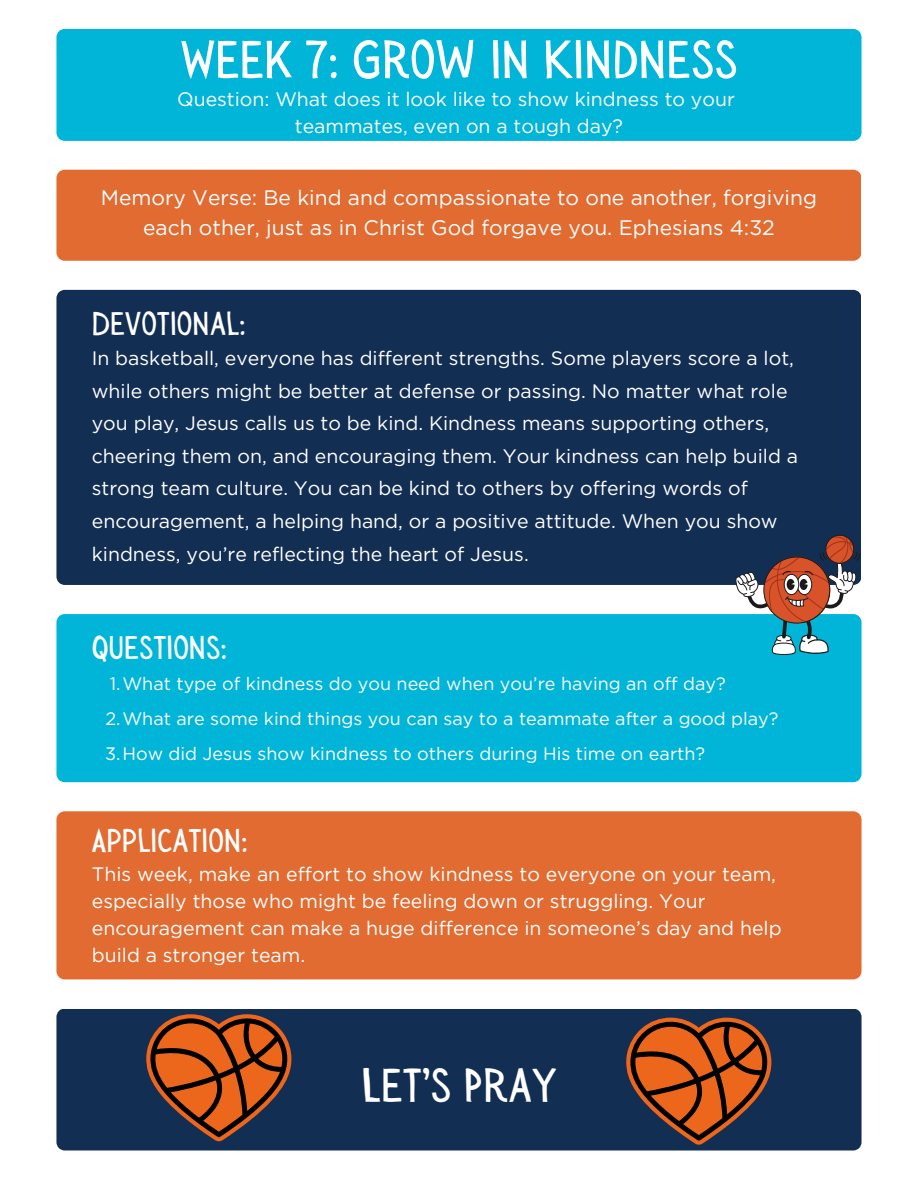
<style>
.page{position:relative;width:918px;height:1188px;background:#fff}
.page>*{position:absolute;margin:0;border:0;box-sizing:border-box;transform-origin:0 0}
.t1{font:54px "Sensa Wild Fill";color:#fff}
.t2{font:48px "Sensa Wild Fill";color:#fff}
.t3{font:33px "Sensa Wild Fill";color:#fff}
.t4{font:21px/29.2px "Gotham";color:#fff;text-align:center}
.t5{font:19.5px/32.7px "Gotham";color:#fff}
.t6{font:18px "Gotham";color:#fff}
</style>
<div class="page">
<div style="left:56px;top:811px;width:806px;height:168px;background:#e16b30"></div>
<div style="left:56px;top:1009px;width:806px;height:142px;background:#132e53"></div>
<div style="left:56px;top:290px;width:805px;height:295px;background:#132e53"></div>
<div style="left:56px;top:170px;width:805px;height:91px;background:#e16b30"></div>
<div style="left:56px;top:29px;width:806px;height:112px;background:#00b5d7"></div>
<div style="left:56px;top:614px;width:806px;height:168px;background:#00b5d7"></div>
<svg style="left:735px;top:534px;width:126px;height:122px"></svg>
<svg style="left:146px;top:1014px;width:145px;height:127px"></svg>
<svg style="left:626px;top:1018px;width:145px;height:127px"></svg>
<h1 class="t1" style="left:180px;top:30px;width:559px">WEEK 7: GROW IN KINDNESS</h1>
<p class="t5" style="left:177px;top:87px;width:559px;line-height:27px;text-align:center">Question: What does it look like to show kindness to your teammates, even on a tough day?</p>
<h4 class="t4" style="left:101px;top:184px;width:718px">Memory Verse: Be kind and compassionate to one another, forgiving each other, just as in Christ God forgave you. Ephesians 4:32</h4>
<h4 class="t3" style="left:92px;top:305px;width:156px">DEVOTIONAL:</h4>
<h4 class="t5" style="left:92px;top:343px;width:708px">In basketball, everyone has different strengths. Some players score a lot, while others might be better at defense or passing. No matter what role you play, Jesus calls us to be kind. Kindness means supporting others, cheering them on, and encouraging them. Your kindness can help build a strong team culture. You can be kind to others by offering words of encouragement, a helping hand, or a positive attitude. When you show kindness, you’re reflecting the heart of Jesus.</h4>
<h3 class="t3" style="left:92px;top:630px;width:137px">QUESTIONS:</h3>
<p class="t6" style="left:110px;top:676px;width:618px">1.What type of kindness do you need when you’re having an off day?</p>
<p class="t6" style="left:105px;top:711px;width:675px">2.What are some kind things you can say to a teammate after a good play?</p>
<p class="t6" style="left:105px;top:746px;width:602px">3.How did Jesus show kindness to others during His time on earth?</p>
<h3 class="t3" style="left:92px;top:822px;width:157px">APPLICATION:</h3>
<h3 class="t5" style="left:92px;top:862px;width:691px;line-height:27px">This week, make an effort to show kindness to everyone on your team, especially those who might be feeling down or struggling. Your encouragement can make a huge difference in someone’s day and help build a stronger team.</h3>
<h4 class="t2" style="left:361px;top:1059px;width:197px">LET’S PRAY</h4>
</div>
